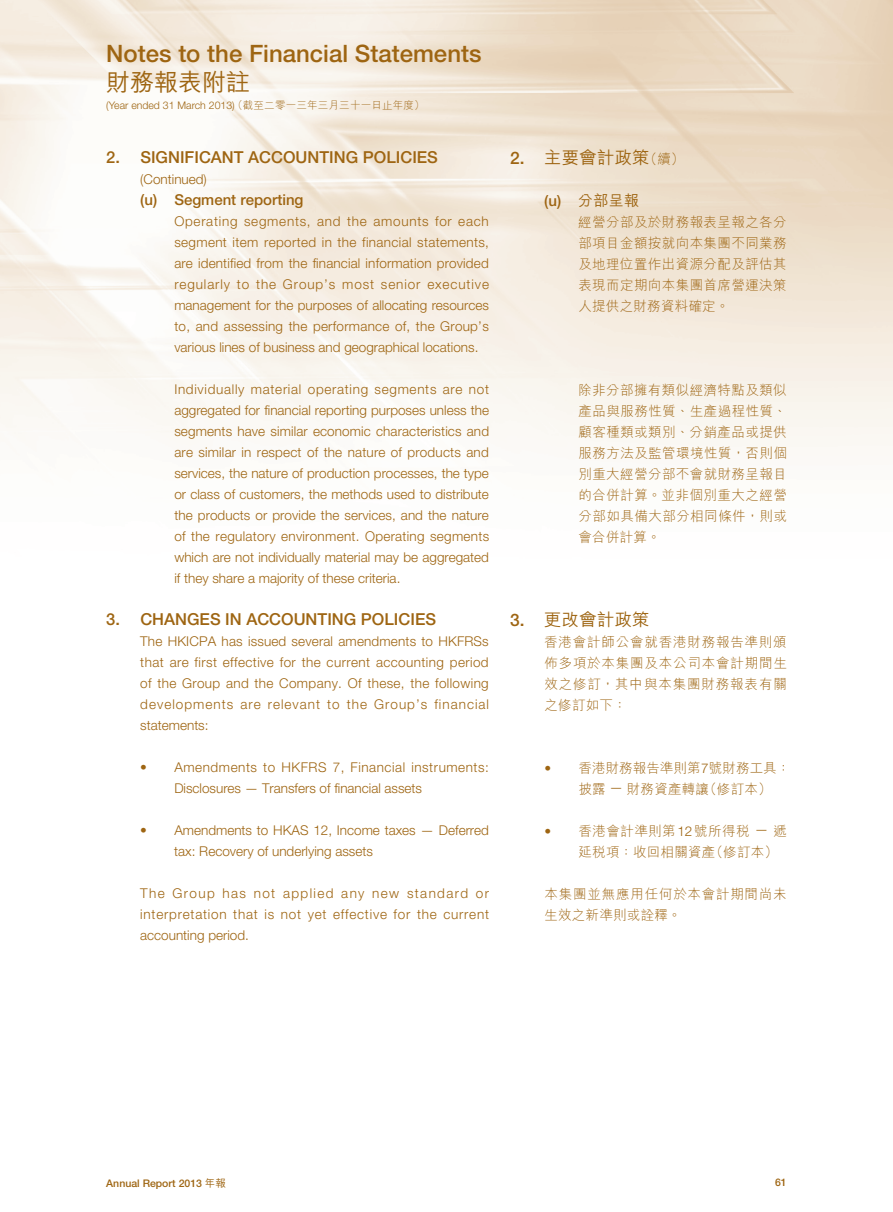
<style>
.page{position:relative;width:893px;height:1212px;background:#fff}
.page>*{position:absolute;margin:0;border:0;box-sizing:border-box;transform-origin:0 0}
.t1{font:500 24px "Helvetica Neue LT Std";color:#9e6512}
.t2{font:500 24px "M Hei HK";color:#9e6512}
.t3{font:500 17.25px "M Hei HK";letter-spacing:.02em;color:#9e6512}
.t4{font:500 16.5px "Helvetica Neue LT Std";color:#9e6512}
.t5{font:500 15px "Helvetica Neue LT Std";color:#9e6512}
.t6{font:500 15px "M Hei HK";color:#9e6512}
.t7{font:300 13.5px/21px "Helvetica Neue LT Std";color:#9e6512;text-align:justify}
.t8{font:300 13.5px/21px "M Hei HK";letter-spacing:.03em;color:#9e6512;text-align:justify}
.t9{font:300 13.5px/21px "Helvetica Neue LT Std";letter-spacing:.02em;color:#9e6512}
.t10{font:300 13.5px/21px "M Hei HK";letter-spacing:.005em;color:#9e6512}
.t11{font:300 13.5px/21px "M Hei HK";letter-spacing:.06em;color:#9e6512}
.t12{font:300 10.5px "Helvetica Neue LT Std";color:#9e6512}
.t13{font:500 10.5px "Helvetica Neue LT Std";color:#9e6512}
.s1{font-family:"M Hei HK"}
.s2{font-family:"Helvetica Neue LT Std"}
.s3{font-weight:300;font-size:13.5px}
</style>
<div class="page">
<h1 class="t1" style="left:106px;top:40px;width:377px">Notes to the Financial Statements</h1>
<h1 class="t2" style="left:106px;top:65px;width:145px">財務報表附註</h1>
<p class="t12" style="left:106px;top:99px;width:320px">(Year ended 31 March 2013)<span class="s1">（截至二零一三年三月三十一日止年度）</span></p>
<p class="t4" style="left:106px;top:147px;width:333px">2. SIGNIFICANT ACCOUNTING POLICIES</p>
<p class="t7" style="left:140px;top:168px;width:68px">(Continued)</p>
<p class="t5" style="left:140px;top:190px;width:165px">(u) Segment reporting</p>
<p class="t7" style="left:174px;top:210px;width:316px">Operating segments, and the amounts for each segment item reported in the financial statements, are identified from the financial information provided regularly to the Group’s most senior executive management for the purposes of allocating resources to, and assessing the performance of, the Group’s various lines of business and geographical locations.</p>
<p class="t7" style="left:174px;top:378px;width:316px">Individually material operating segments are not aggregated for financial reporting purposes unless the segments have similar economic characteristics and are similar in respect of the nature of products and services, the nature of production processes, the type or class of customers, the methods used to distribute the products or provide the services, and the nature of the regulatory environment. Operating segments which are not individually material may be aggregated if they share a majority of these criteria.</p>
<p class="t4" style="left:106px;top:609px;width:59px">3. Changes</p>
<p class="t4" style="left:225px;top:609px;width:44px">in Accounting</p>
<p class="t4" style="left:361px;top:609px;width:22px">Policies</p>
<p class="t7" style="left:140px;top:630px;width:350px">The HKICPA has issued several amendments to HKFRSs that are first effective for the current accounting period of the Group and the Company. Of these, the following developments are relevant to the Group’s financial statements:</p>
<p class="t9" style="left:174px;top:756px;width:316px;text-indent:-34px">• Amendments to HKFRS 7, Financial instruments:<br>Disclosures — Transfers of financial assets</p>
<p class="t7" style="left:174px;top:819px;width:316px;text-indent:-34px">• Amendments to HKAS 12, Income taxes — Deferred tax: Recovery of underlying assets</p>
<p class="t7" style="left:140px;top:882px;width:350px">The Group has not applied any new standard or interpretation that is not yet effective for the current accounting period.</p>
<p class="t3" style="left:510px;top:145px;width:176px"><span class="s2">2.</span> 主要會計政策<span class="s3">（續）</span></p>
<p class="t6" style="left:544px;top:190px;width:96px"><span class="s2">(u)</span> 分部呈報</p>
<p class="t8" style="left:578px;top:212px;width:210px">經營分部及於財務報表呈報之各分部項目金額按就向本集團不同業務及地理位置作出資源分配及評估其表現而定期向本集團首席營運決策人提供之財務資料確定。</p>
<p class="t8" style="left:578px;top:380px;width:210px">除非分部擁有類似經濟特點及類似產品與服務性質、生產過程性質、顧客種類或類別、分銷產品或提供服務方法及監管環境性質，否則個別重大經營分部不會就財務呈報目的合併計算。並非個別重大之經營分部如具備大部分相同條件，則或會合併計算。</p>
<p class="t3" style="left:510px;top:607px;width:141px"><span class="s2">3.</span> 更改會計政策</p>
<p class="t8" style="left:544px;top:632px;width:244px">香港會計師公會就香港財務報告準則頒佈多項於本集團及本公司本會計期間生效之修訂，其中與本集團財務報表有關之修訂如下：</p>
<p class="t10" style="left:578px;top:758px;width:213px;text-indent:-34px"><span class="s2">•</span> 香港財務報告準則第<span class="s2">7</span>號財務工具：披露 <sup>—</sup> 財務資產轉讓（修訂本）</p>
<p class="t8" style="left:579px;top:821px;width:210px;text-indent:-34px"><span class="s2">•</span> 香港會計準則第<span class="s2">12</span>號所得稅 <sup>—</sup> 遞延稅項：收回相關資產（修訂本）</p>
<p class="t11" style="left:544px;top:884px;width:244px">本集團並無應用任何於本會計期間尚未生效之新準則或詮釋。</p>
<p class="t13" style="left:106px;top:1177px;width:121px">Annual Report 2013 <span class="s1">年報</span></p>
<p class="t13" style="left:775px;top:1176px;width:13px">61</p>
</div>
